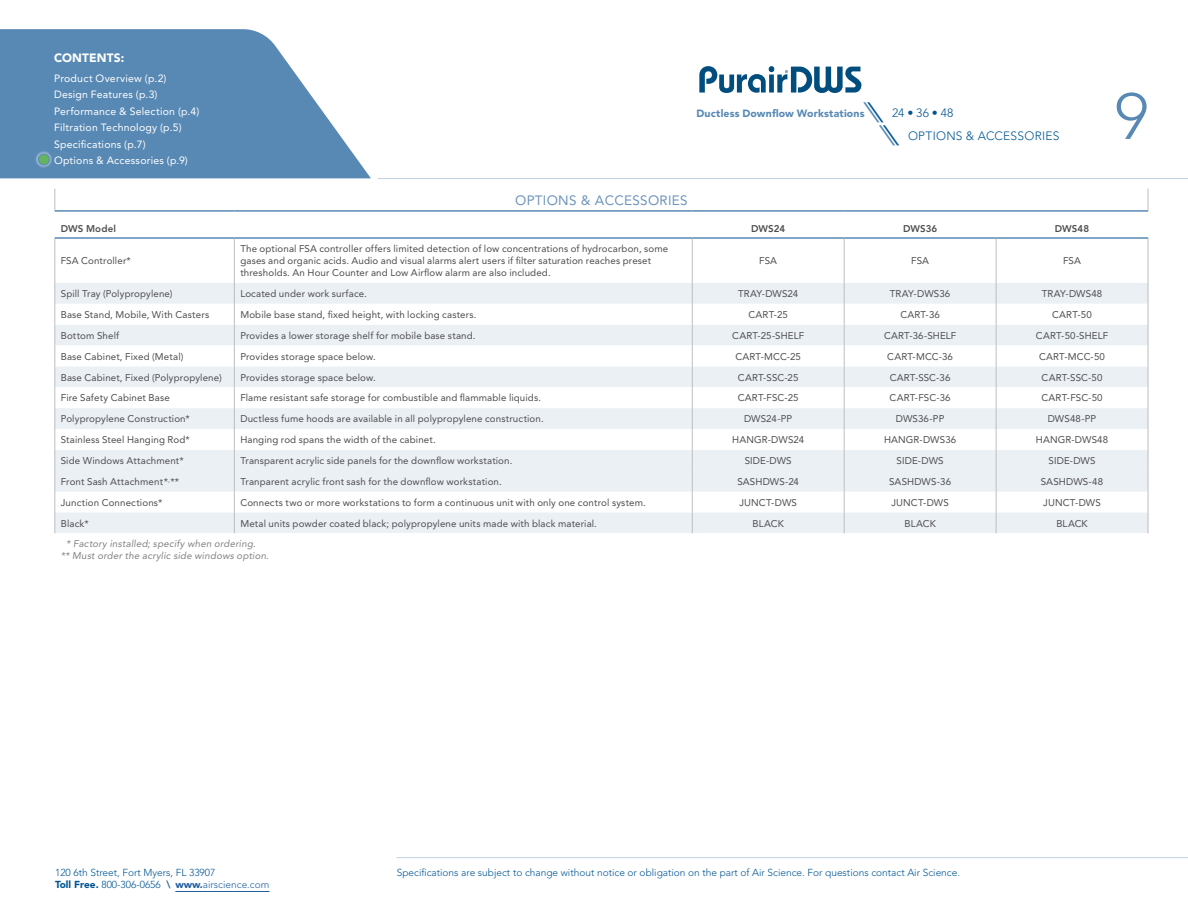
<style>
.page{position:relative;width:1188px;height:918px;background:#fff}
.page>*{position:absolute;margin:0;border:0;box-sizing:border-box;transform-origin:0 0}
.t1{font:300 64.5px "Avenir LT Std";color:#5889b4}
.t2{font:13.5px "Avenir LT Std";letter-spacing:.02em;color:#6d94ba}
.t3{font:300 12px "Avenir LT Std";letter-spacing:.02em;color:#005695}
.t4{font:900 12px "Avenir LT Std";letter-spacing:.01em;color:#fff}
.t5{font:10.5px/16.5px "Avenir LT Std";letter-spacing:.02em;color:#fff}
.t6{font:900 10.5px "Avenir LT Std";letter-spacing:.015em;color:#5889b4}
.t7{font:300 10.2px/12px "Avenir LT Std";color:#005695}
.t8{font:9.75px/12px "Avenir LT Std";letter-spacing:.015em;color:#4d4d4f}
.t9{font:italic 9.75px/11.7px "Avenir LT Std";letter-spacing:.02em;color:#808285}
.t10{font:800 9.75px "Avenir LT Std";letter-spacing:.01em;color:#4d4d4f}
.s1{font-family:"ITC Avant Garde Std";font-weight:400;font-style:italic;font-size:24px;color:#5889b4}
.s2{font-family:"ITC Avant Garde Std";font-weight:400;font-style:italic;font-size:24px}
.s3{font-weight:900}
.s4{font-weight:800}
.s5{font-weight:900;color:#215e9e}
.s6{color:#215e9e}
</style>
<div class="page">
<svg style="left:0;top:29px;width:371px;height:149px;fill:#5889b4"></svg>
<hr style="left:378px;top:178px;width:810px;height:1px;background:#5889b4">
<svg style="left:1148px;top:189px;width:1px;height:21px"></svg>
<hr style="left:1148px;top:239px;width:1px;height:44px;background:#bcbec0">
<svg style="left:55px;top:189px;width:1px;height:21px"></svg>
<hr style="left:55px;top:239px;width:1px;height:44px;background:#bcbec0">
<hr style="left:234px;top:239px;width:1px;height:44px;background:#bcbec0">
<hr style="left:692px;top:239px;width:1px;height:44px;background:#bcbec0">
<hr style="left:692px;top:237px;width:152px;height:2px;background:#5889b4">
<hr style="left:844px;top:237px;width:152px;height:2px;background:#5889b4">
<hr style="left:996px;top:237px;width:152px;height:2px;background:#5889b4">
<hr style="left:55px;top:237px;width:179px;height:2px;background:#5889b4">
<hr style="left:234px;top:237px;width:458px;height:2px;background:#5889b4">
<hr style="left:55px;top:210px;width:179px;height:2px;background:#5889b4">
<hr style="left:234px;top:210px;width:458px;height:2px;background:#5889b4">
<hr style="left:692px;top:210px;width:152px;height:2px;background:#5889b4">
<hr style="left:844px;top:210px;width:152px;height:2px;background:#5889b4">
<hr style="left:996px;top:210px;width:152px;height:2px;background:#5889b4">
<hr style="left:844px;top:239px;width:1px;height:44px;background:#bcbec0">
<hr style="left:996px;top:239px;width:1px;height:44px;background:#bcbec0">
<svg style="left:55px;top:283px;width:1094px;height:250px"></svg>
<svg style="left:35px;top:151px;width:17px;height:17px"></svg>
<div style="left:38px;top:154px;width:11px;height:11px;background:#65b460;border-radius:50%"></div>
<div style="left:38px;top:154px;width:11px;height:11px;border:1px solid #5889b4;border-radius:50%"></div>
<hr style="left:175px;top:891px;width:94px;height:1px;background:#215e9e">
<hr style="left:397px;top:857px;width:791px;height:1px;background:#5889b4">
<svg style="left:699px;top:66px;width:162px;height:27px"></svg>
<p class="t4" style="left:54px;top:51px;width:72px">CONTENTS:</p>
<p class="t5" style="left:54px;top:70px;width:147px">Product Overview (p.2)<br>Design Features (p.3)<br>Performance &amp; Selection (p.4)<br>Filtration Technology (p.5)<br>Specifications (p.7)<br>Options &amp; Accessories (p.9)</p>
<p class="t6" style="left:696px;top:107px;width:170px">Ductless Downflow Workstations</p>
<p class="t3" style="left:867px;top:106px;width:88px"><span class="s1">\</span><span class="s2">\</span>24 • 36 • 48</p>
<p class="t3" style="left:883px;top:129px;width:178px"><span class="s1">\</span><span class="s2">\</span>OPTIONS &amp; ACCESSORIES</p>
<h1 class="t1" style="left:1115px;top:79px;width:35px">9</h1>
<h2 class="t2" style="left:515px;top:192px;width:174px">OPTIONS &amp; ACCESSORIES</h2>
<p class="t10" style="left:61px;top:223px;width:57px">DWS Model</p>
<p class="t10" style="left:751px;top:223px;width:36px">DWS24</p>
<p class="t10" style="left:903px;top:223px;width:36px">DWS36</p>
<p class="t10" style="left:1055px;top:223px;width:36px">DWS48</p>
<p class="t8" style="left:61px;top:255px;width:72px">FSA Controller*</p>
<p class="t8" style="left:240px;top:243px;width:430px">The optional FSA controller offers limited detection of low concentrations of hydrocarbon, some gases and organic acids. Audio and visual alarms alert users if filter saturation reaches preset thresholds. An Hour Counter and Low Airflow alarm are also included.</p>
<p class="t8" style="left:759px;top:255px;width:19px">FSA</p>
<p class="t8" style="left:911px;top:255px;width:19px">FSA</p>
<p class="t8" style="left:1063px;top:255px;width:19px">FSA</p>
<p class="t8" style="left:61px;top:288px;width:113px">Spill Tray (Polypropylene)</p>
<p class="t8" style="left:240px;top:288px;width:128px">Located under work surface.</p>
<p class="t8" style="left:738px;top:288px;width:62px">TRAY-DWS24</p>
<p class="t8" style="left:890px;top:288px;width:62px">TRAY-DWS36</p>
<p class="t8" style="left:1042px;top:288px;width:62px">TRAY-DWS48</p>
<p class="t8" style="left:61px;top:309px;width:150px">Base Stand, Mobile, With Casters</p>
<p class="t8" style="left:240px;top:309px;width:238px">Mobile base stand, fixed height, with locking casters.</p>
<p class="t8" style="left:749px;top:309px;width:41px">CART-25</p>
<p class="t8" style="left:900px;top:309px;width:41px">CART-36</p>
<p class="t8" style="left:1052px;top:309px;width:41px">CART-50</p>
<p class="t8" style="left:61px;top:329px;width:60px">Bottom Shelf</p>
<p class="t8" style="left:240px;top:329px;width:237px">Provides a lower storage shelf for mobile base stand.</p>
<p class="t8" style="left:732px;top:329px;width:73px">CART-25-SHELF</p>
<p class="t8" style="left:884px;top:329px;width:74px">CART-36-SHELF</p>
<p class="t8" style="left:1036px;top:329px;width:74px">CART-50-SHELF</p>
<p class="t8" style="left:61px;top:350px;width:124px">Base Cabinet, Fixed (Metal)</p>
<p class="t8" style="left:240px;top:350px;width:137px">Provides storage space below.</p>
<p class="t8" style="left:735px;top:350px;width:67px">CART-MCC-25</p>
<p class="t8" style="left:887px;top:350px;width:67px">CART-MCC-36</p>
<p class="t8" style="left:1039px;top:350px;width:67px">CART-MCC-50</p>
<p class="t8" style="left:61px;top:371px;width:162px">Base Cabinet, Fixed (Polypropylene)</p>
<p class="t8" style="left:240px;top:371px;width:137px">Provides storage space below.</p>
<p class="t8" style="left:738px;top:371px;width:62px">CART-SSC-25</p>
<p class="t8" style="left:890px;top:371px;width:62px">CART-SSC-36</p>
<p class="t8" style="left:1042px;top:371px;width:62px">CART-SSC-50</p>
<p class="t8" style="left:61px;top:392px;width:111px">Fire Safety Cabinet Base</p>
<p class="t8" style="left:240px;top:392px;width:302px">Flame resistant safe storage for combustible and flammable liquids.</p>
<p class="t8" style="left:738px;top:392px;width:62px">CART-FSC-25</p>
<p class="t8" style="left:890px;top:392px;width:63px">CART-FSC-36</p>
<p class="t8" style="left:1042px;top:392px;width:63px">CART-FSC-50</p>
<p class="t8" style="left:61px;top:413px;width:131px">Polypropylene Construction*</p>
<p class="t8" style="left:240px;top:413px;width:305px">Ductless fume hoods are available in all polypropylene construction.</p>
<p class="t8" style="left:744px;top:413px;width:50px">DWS24-PP</p>
<p class="t8" style="left:896px;top:413px;width:50px">DWS36-PP</p>
<p class="t8" style="left:1048px;top:413px;width:50px">DWS48-PP</p>
<p class="t8" style="left:61px;top:434px;width:130px">Stainless Steel Hanging Rod*</p>
<p class="t8" style="left:240px;top:434px;width:197px">Hanging rod spans the width of the cabinet.</p>
<p class="t8" style="left:732px;top:434px;width:73px">HANGR-DWS24</p>
<p class="t8" style="left:884px;top:434px;width:74px">HANGR-DWS36</p>
<p class="t8" style="left:1036px;top:434px;width:74px">HANGR-DWS48</p>
<p class="t8" style="left:61px;top:455px;width:124px">Side Windows Attachment*</p>
<p class="t8" style="left:240px;top:455px;width:274px">Transparent acrylic side panels for the downflow workstation.</p>
<p class="t8" style="left:745px;top:455px;width:49px">SIDE-DWS</p>
<p class="t8" style="left:897px;top:455px;width:49px">SIDE-DWS</p>
<p class="t8" style="left:1049px;top:455px;width:49px">SIDE-DWS</p>
<p class="t8" style="left:61px;top:476px;width:120px">Front Sash Attachment*<sup>,</sup>**</p>
<p class="t8" style="left:240px;top:476px;width:263px">Tranparent acrylic front sash for the downflow workstation.</p>
<p class="t8" style="left:737px;top:476px;width:63px">SASHDWS-24</p>
<p class="t8" style="left:889px;top:476px;width:64px">SASHDWS-36</p>
<p class="t8" style="left:1041px;top:476px;width:64px">SASHDWS-48</p>
<p class="t8" style="left:61px;top:496px;width:103px">Junction Connections*</p>
<p class="t8" style="left:240px;top:496px;width:407px">Connects two or more workstations to form a continuous unit with only one control system.</p>
<p class="t8" style="left:739px;top:496px;width:59px">JUNCT-DWS</p>
<p class="t8" style="left:891px;top:496px;width:59px">JUNCT-DWS</p>
<p class="t8" style="left:1043px;top:496px;width:59px">JUNCT-DWS</p>
<p class="t8" style="left:61px;top:517px;width:30px">Black*</p>
<p class="t8" style="left:240px;top:517px;width:358px">Metal units powder coated black; polypropylene units made with black material.</p>
<p class="t8" style="left:753px;top:517px;width:33px">BLACK</p>
<p class="t8" style="left:904px;top:517px;width:33px">BLACK</p>
<p class="t8" style="left:1056px;top:517px;width:33px">BLACK</p>
<p class="t9" style="left:61px;top:538px;width:210px;text-indent:5px">* Factory installed; specify when ordering.<br>** Must order the acrylic side windows option.</p>
<p class="t7" style="left:55px;top:867px;width:216px">120 6th Street, Fort Myers, FL 33907<br><span class="s3">Toll Free.</span> 800-306-0656 <span class="s4">\</span> <span class="s5">www.</span><span class="s6">airscience.com</span></p>
<p class="t7" style="left:397px;top:867px;width:565px">Specifications are subject to change without notice or obligation on the part of Air Science. For questions contact Air Science.</p>
</div>
